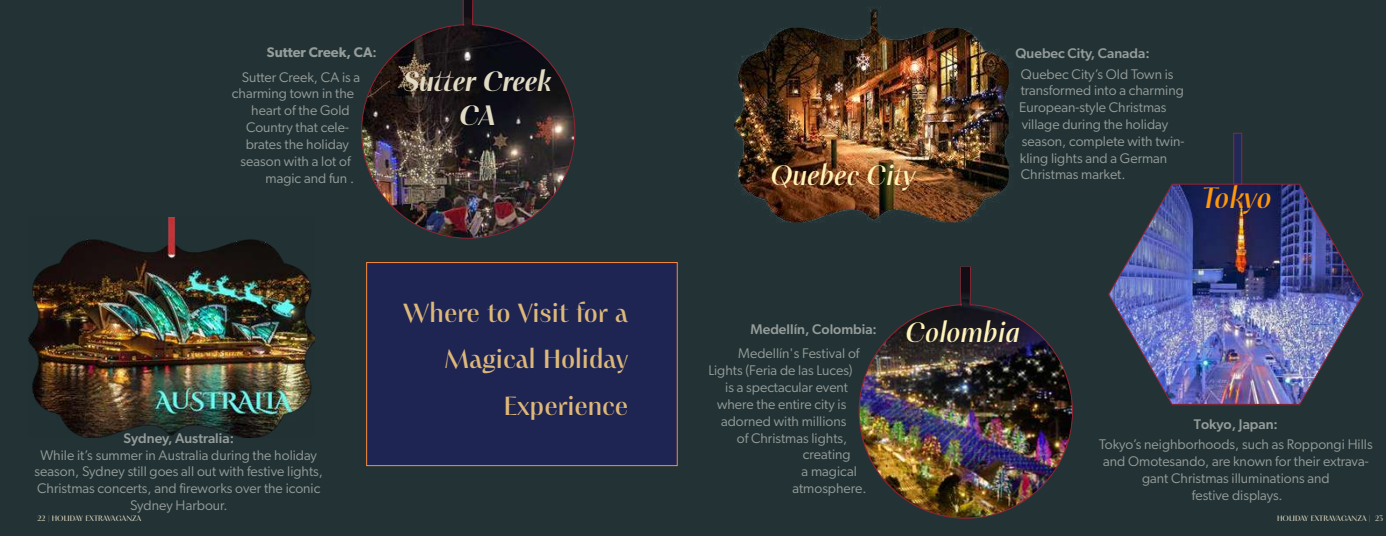
<style>
.page{position:relative;width:1386px;height:536px;background:#233335}
.page>*{position:absolute;margin:0;border:0;box-sizing:border-box;transform-origin:0 0}
.t1{font:italic 500 29.4px "PF Marlet Display";letter-spacing:-.01em;color:#ff980a}
.t2{font:italic 500 28px "PF Marlet Display";color:#fff3b9}
.t3{font:italic 700 28px/33.6px "PF Marlet Display";color:#e2dbc3;text-align:center}
.t4{font:500 26.25px/46.4px "PF Marlet Display";color:#deb879;text-align:right}
.t5{font:14px/16.8px "Gibson";color:#959d9a;text-align:center}
.t6{font:500 14px "Gibson";color:#959d9a}
.t7{font:7.88px "PF Marlet Display";color:#e2dbc3}
.s1{font-weight:600}
.s2{font-weight:500}
</style>
<div class="page">
<img style="left:29px;top:217px;width:285px;height:220px">
<div style="left:366px;top:262px;width:312px;height:204px;background:#1f2553;border:1px solid #ff8c3b"></div>
<img style="left:361px;top:0;width:215px;height:239px">
<img style="left:735px;top:7px;width:278px;height:215px">
<img style="left:858px;top:266px;width:215px;height:253px">
<div style="left:961px;top:268px;width:9px;height:31px;background:#110e15"></div>
<img style="left:1108px;top:183px;width:256px;height:222px">
<div style="left:1233px;top:133px;width:9px;height:51px;background:#212959;border:1px solid #942433"></div>
<p class="t5" style="left:242px;top:40px;width:137px;line-height:24.7px;text-align:left;text-indent:25px"><span class="s1">Sutter Creek, CA</span><span class="s2">:<br></span>Sutter Creek, CA is a</p>
<p class="t5" style="left:232px;top:85px;width:124px">charming town in the</p>
<p class="t5" style="left:251px;top:102px;width:100px">heart of the Gold</p>
<p class="t5" style="left:246px;top:119px;width:104px">Country that cele-</p>
<p class="t5" style="left:246px;top:135px;width:105px">brates the holiday</p>
<p class="t5" style="left:241px;top:152px;width:112px">season with a lot of</p>
<p class="t5" style="left:266px;top:169px;width:90px">magic and fun .</p>
<h2 class="t3" style="left:403px;top:65px;width:149px">Sutter Creek<br>CA</h2>
<p class="t6" style="left:123px;top:429px;width:112px">Sydney, Australia:</p>
<p class="t5" style="left:35px;top:446px;width:290px">While it’s summer in Australia during the holiday season, Sydney still goes all out with festive lights, Christmas concerts, and fireworks over the iconic Sydney Harbour.</p>
<h3 class="t4" style="left:403px;top:290px;width:226px">Where to Visit for a<br>Magical Holiday<br>Experience</h3>
<p class="t6" style="left:1016px;top:44px;width:136px">Quebec City, Canada:</p>
<p class="t5" style="left:1019px;top:65px;width:167px;text-align:left">Quebec City’s Old Town is transformed into a charming<br>European-style Christmas village during the holiday season, complete with twin&shy;kling lights and a German</p>
<h2 class="t2" style="left:770px;top:157px;width:146px">Quebec City</h2>
<p class="t5" style="left:1021px;top:166px;width:106px">Christmas market.</p>
<h1 class="t1" style="left:1201px;top:179px;width:72px">Tokyo</h1>
<p class="t6" style="left:751px;top:320px;width:128px">Medellín, Colombia:</p>
<p class="t5" style="left:738px;top:345px;width:123px">Medellín's Festival of</p>
<p class="t5" style="left:708px;top:362px;width:146px">Lights (Feria de las Luces)</p>
<p class="t5" style="left:725px;top:378px;width:124px">is a spectacular event</p>
<p class="t5" style="left:717px;top:395px;width:131px">where the entire city is</p>
<p class="t5" style="left:721px;top:412px;width:127px">adorned with millions</p>
<p class="t5" style="left:737px;top:429px;width:112px">of Christmas lights,</p>
<p class="t5" style="left:803px;top:446px;width:49px">creating</p>
<p class="t5" style="left:802px;top:462px;width:57px">a magical</p>
<p class="t5" style="left:793px;top:479px;width:75px">atmosphere.</p>
<h2 class="t2" style="left:905px;top:314px;width:116px">Colombia</h2>
<p class="t6" style="left:1194px;top:415px;width:86px">Tokyo, Japan:</p>
<p class="t5" style="left:1099px;top:435px;width:275px">Tokyo’s neighborhoods, such as Roppongi Hills and Omotesando, are known for their extrava&shy;gant Christmas illuminations and<br>festive displays.</p>
<p class="t7" style="left:38px;top:513px;width:105px">22 | HOLIDAY EXTRAVAGANZA</p>
<p class="t7" style="left:1277px;top:513px;width:108px">HOLIDAY EXTRAVAGANZA | 23</p>
</div>
